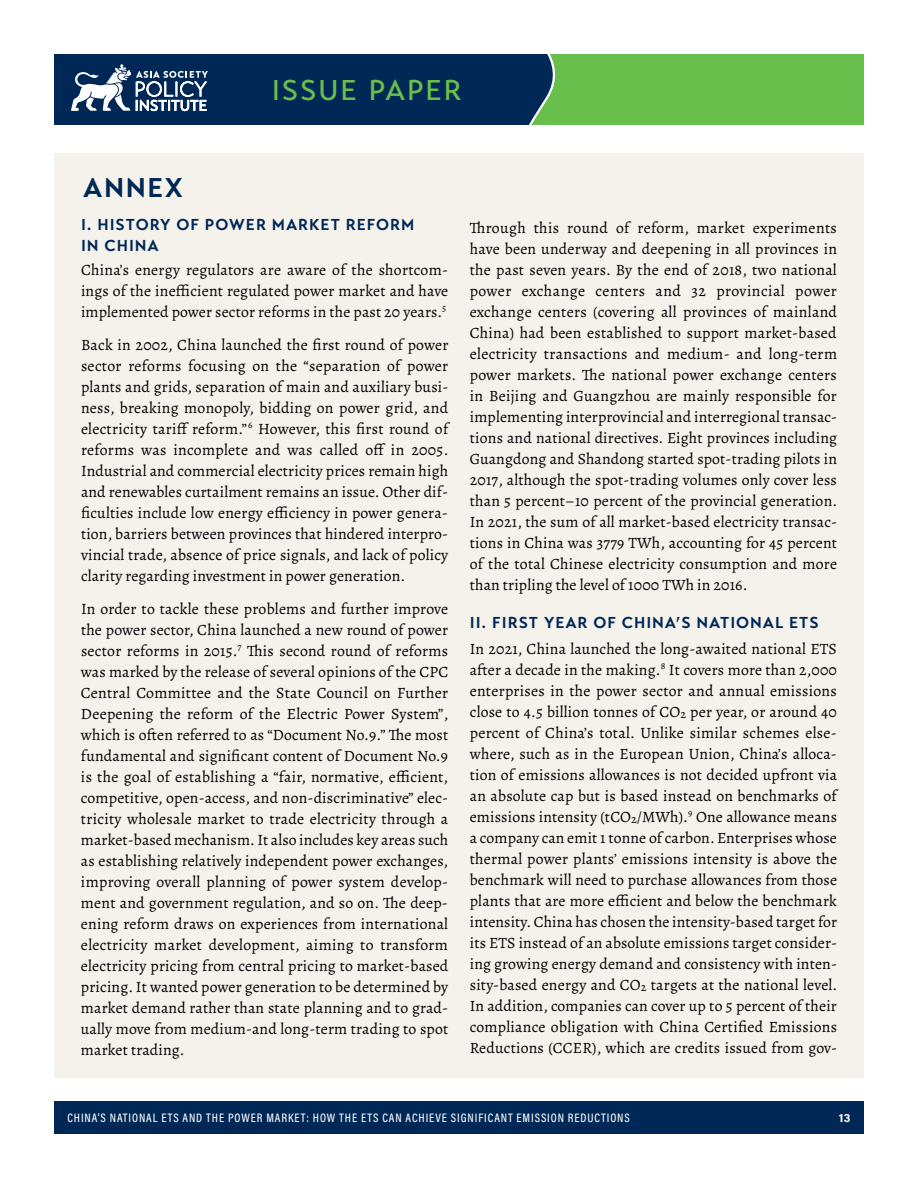
<style>
.page{position:relative;width:918px;height:1188px;background:#fff}
.page>*{position:absolute;margin:0;border:0;box-sizing:border-box;transform-origin:0 0}
.t1{font:500 28.5px "Transat Text";letter-spacing:.065em;color:#68bf4b}
.t2{font:700 27px "Transat Text";letter-spacing:.06em;color:#002856}
.t3{font:15.75px/21px "Alegreya";letter-spacing:.01em;color:#000;text-align:justify}
.t4{font:700 15.75px/21.3px "Transat Text";letter-spacing:.06em;color:#002856}
.t5{font:500 12.3px "Acumin Pro Cond";letter-spacing:.075em;color:#fff}
.t6{font:700 12px "Acumin Pro";color:#fff}
.s1{font-size:12px}
</style>
<div class="page">
<div style="left:472px;top:54px;width:392px;height:71px;background:#68bf4b"></div>
<div style="left:54px;top:1102px;width:810px;height:32px;background:#002856"></div>
<svg style="left:515px;top:54px;width:41px;height:71px"></svg>
<div style="left:54px;top:54px;width:461px;height:71px;background:#002856"></div>
<svg style="left:71px;top:64px;width:137px;height:48px"></svg>
<div style="left:54px;top:153px;width:810px;height:925px;background:#f5f1eb"></div>
<h1 class="t1" style="left:272px;top:73px;width:191px">ISSUE PAPER</h1>
<h2 class="t2" style="left:83px;top:171px;width:101px">ANNEX</h2>
<p class="t4" style="left:81px;top:214px;width:335px">I. HISTORY OF POWER MARKET REFORM<br>IN CHINA</p>
<p class="t3" style="left:81px;top:260px;width:369px">China’s energy regulators are aware of the shortcom&shy;ings of the inefficient regulated power market and have implemented power sector reforms in the past 20 years.<sup>5</sup></p>
<p class="t3" style="left:81px;top:334px;width:369px">Back in 2002, China launched the first round of power sector reforms focusing on the “separation of power plants and grids, separation of main and auxiliary busi&shy;ness, breaking monopoly, bidding on power grid, and electricity tariff reform.”<sup>6</sup> However, this first round of reforms was incomplete and was called off in 2005.<br>Industrial and commercial electricity prices remain high and renewables curtailment remains an issue. Other dif&shy;ficulties include low energy efficiency in power genera&shy;tion, barriers between provinces that hindered interpro&shy;vincial trade, absence of price signals, and lack of policy clarity regarding investment in power generation.</p>
<p class="t3" style="left:81px;top:598px;width:369px">In order to tackle these problems and further improve the power sector, China launched a new round of power sector reforms in 2015.<sup>7</sup> This second round of reforms was marked by the release of several opinions of the CPC Central Committee and the State Council on Further Deepening the reform of the Electric Power System”, which is often referred to as “Document No.9.” The most fundamental and significant content of Document No.9 is the goal of establishing a “fair, normative, efficient, competitive, open-access, and non-discriminative” elec&shy;tricity wholesale market to trade electricity through a market-based mechanism. It also includes key areas such as establishing relatively independent power exchanges, improving overall planning of power system develop&shy;ment and government regulation, and so on. The deep&shy;ening reform draws on experiences from international electricity market development, aiming to transform electricity pricing from central pricing to market-based pricing. It wanted power generation to be determined by market demand rather than state planning and to grad&shy;ually move from medium-and long-term trading to spot market trading.</p>
<p class="t3" style="left:470px;top:217px;width:369px">Through this round of reform, market experiments have been underway and deepening in all provinces in the past seven years. By the end of 2018, two national power exchange centers and 32 provincial power exchange centers (covering all provinces of mainland China) had been established to support market-based electricity transactions and medium- and long-term power markets. The national power exchange centers in Beijing and Guangzhou are mainly responsible for implementing interprovincial and interregional transac&shy;tions and national directives. Eight provinces including Guangdong and Shandong started spot-trading pilots in 2017, although the spot-trading volumes only cover less than 5 percent–10 percent of the provincial generation.<br>In 2021, the sum of all market-based electricity transac&shy;tions in China was 3779 TWh, accounting for 45 percent of the total Chinese electricity consumption and more than tripling the level of 1000 TWh in 2016.</p>
<p class="t4" style="left:470px;top:612px;width:350px">II. FIRST YEAR OF CHINA’S NATIONAL ETS</p>
<p class="t3" style="left:470px;top:638px;width:369px">In 2021, China launched the long-awaited national ETS after a decade in the making.<sup>8</sup> It covers more than 2,000 enterprises in the power sector and annual emissions close to 4.5 billion tonnes of CO<span class="s1">2</span> per year, or around 40 percent of China’s total. Unlike similar schemes else&shy;where, such as in the European Union, China’s alloca&shy;tion of emissions allowances is not decided upfront via an absolute cap but is based instead on benchmarks of emissions intensity (tCO<span class="s1">2</span>/MWh).<sup>9</sup> One allowance means a company can emit 1 tonne of carbon. Enterprises whose thermal power plants’ emissions intensity is above the benchmark will need to purchase allowances from those plants that are more efficient and below the benchmark intensity. China has chosen the intensity-based target for its ETS instead of an absolute emissions target consider&shy;ing growing energy demand and consistency with inten&shy;sity-based energy and CO<span class="s1">2</span> targets at the national level.<br>In addition, companies can cover up to 5 percent of their compliance obligation with China Certified Emissions Reductions (CCER), which are credits issued from gov-</p>
<p class="t5" style="left:68px;top:1110px;width:564px">CHINA’S NATIONAL ETS AND THE POWER MARKET: HOW THE ETS CAN ACHIEVE SIGNIFICANT EMISSION REDUCTIONS</p>
<p class="t6" style="left:839px;top:1109px;width:13px">13</p>
</div>
